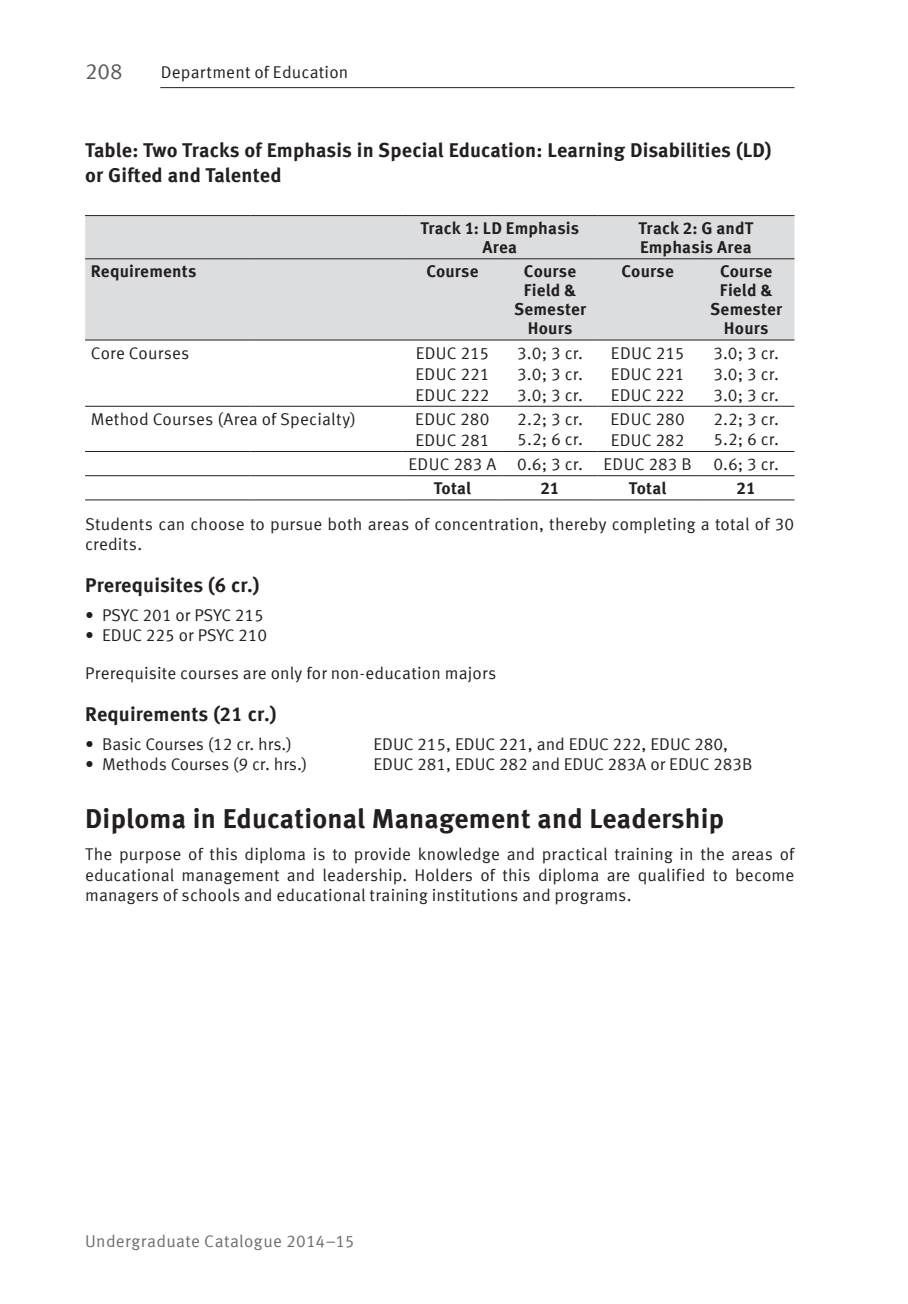
<style>
.page{position:relative;width:908px;height:1304px;background:#fff}
.page>*{position:absolute;margin:0;border:0;box-sizing:border-box;transform-origin:0 0}
.t1{font:700 27.4px "Meta Offc Pro";letter-spacing:.01em;color:#231f20}
.t2{font:22px "Meta Offc Pro Norm";color:#57585a}
.t3{font:700 20px/25px "Meta Offc Pro";letter-spacing:.01em;color:#231f20}
.t4{font:17px/21px "Meta Offc Pro Norm";letter-spacing:.005em;color:#231f20}
.t5{font:700 17px/19px "Meta Offc Pro";letter-spacing:.01em;color:#231f20;text-align:center}
.t6{font:17px "Meta Offc Pro Norm";letter-spacing:.02em;color:#6c6d70}
</style>
<div class="page">
<hr style="left:160px;top:87px;width:634px;height:1px;background:#231f20">
<div style="left:85px;top:216px;width:709px;height:124px;background:#dcdddf"></div>
<hr style="left:85px;top:215px;width:165px;height:1px;background:#231f20">
<hr style="left:250px;top:215px;width:152px;height:1px;background:#231f20">
<hr style="left:402px;top:215px;width:100px;height:1px;background:#231f20">
<hr style="left:502px;top:215px;width:95px;height:1px;background:#231f20">
<hr style="left:597px;top:215px;width:100px;height:1px;background:#231f20">
<hr style="left:697px;top:215px;width:97px;height:1px;background:#231f20">
<hr style="left:85px;top:258px;width:165px;height:1px;background:#231f20">
<hr style="left:250px;top:258px;width:152px;height:1px;background:#231f20">
<hr style="left:402px;top:258px;width:100px;height:1px;background:#231f20">
<hr style="left:502px;top:258px;width:95px;height:1px;background:#231f20">
<hr style="left:597px;top:258px;width:100px;height:1px;background:#231f20">
<hr style="left:697px;top:258px;width:97px;height:1px;background:#231f20">
<hr style="left:85px;top:451px;width:165px;height:1px;background:#231f20">
<hr style="left:250px;top:451px;width:152px;height:1px;background:#231f20">
<hr style="left:402px;top:451px;width:100px;height:1px;background:#231f20">
<hr style="left:502px;top:451px;width:95px;height:1px;background:#231f20">
<hr style="left:597px;top:451px;width:100px;height:1px;background:#231f20">
<hr style="left:697px;top:451px;width:97px;height:1px;background:#231f20">
<hr style="left:85px;top:475px;width:165px;height:1px;background:#231f20">
<hr style="left:250px;top:475px;width:152px;height:1px;background:#231f20">
<hr style="left:402px;top:475px;width:100px;height:1px;background:#231f20">
<hr style="left:502px;top:475px;width:95px;height:1px;background:#231f20">
<hr style="left:597px;top:475px;width:100px;height:1px;background:#231f20">
<hr style="left:697px;top:475px;width:97px;height:1px;background:#231f20">
<hr style="left:85px;top:500px;width:165px;height:1px;background:#231f20">
<hr style="left:250px;top:500px;width:152px;height:1px;background:#231f20">
<hr style="left:402px;top:500px;width:100px;height:1px;background:#231f20">
<hr style="left:502px;top:500px;width:95px;height:1px;background:#231f20">
<hr style="left:597px;top:500px;width:100px;height:1px;background:#231f20">
<hr style="left:697px;top:500px;width:97px;height:1px;background:#231f20">
<hr style="left:85px;top:340px;width:165px;height:1px;background:#231f20">
<hr style="left:250px;top:340px;width:152px;height:1px;background:#231f20">
<hr style="left:402px;top:340px;width:100px;height:1px;background:#231f20">
<hr style="left:502px;top:340px;width:95px;height:1px;background:#231f20">
<hr style="left:597px;top:340px;width:100px;height:1px;background:#231f20">
<hr style="left:697px;top:340px;width:97px;height:1px;background:#231f20">
<hr style="left:85px;top:406px;width:165px;height:1px;background:#231f20">
<hr style="left:250px;top:406px;width:152px;height:1px;background:#231f20">
<hr style="left:402px;top:406px;width:100px;height:1px;background:#231f20">
<hr style="left:502px;top:406px;width:95px;height:1px;background:#231f20">
<hr style="left:597px;top:406px;width:100px;height:1px;background:#231f20">
<hr style="left:697px;top:406px;width:97px;height:1px;background:#231f20">
<p class="t2" style="left:85px;top:55px;width:39px">208</p>
<p class="t4" style="left:161px;top:60px;width:189px">Department of Education</p>
<p class="t3" style="left:85px;top:136px;width:687px">Table: Two Tracks of Emphasis in Special Education: Learning Disabilities (LD) or Gifted and Talented</p>
<p class="t5" style="left:420px;top:218px;width:160px">Track 1: LD Emphasis<br>Area</p>
<p class="t5" style="left:638px;top:218px;width:116px;text-align:left">Track 2: G andT<br>Emphasis Area</p>
<p class="t5" style="left:91px;top:261px;width:107px">Requirements</p>
<p class="t5" style="left:426px;top:261px;width:54px">Course</p>
<p class="t5" style="left:514px;top:261px;width:74px">Course<br>Field &amp;<br>Semester<br>Hours</p>
<p class="t5" style="left:621px;top:261px;width:54px">Course</p>
<p class="t5" style="left:710px;top:261px;width:74px">Course<br>Field &amp;<br>Semester<br>Hours</p>
<p class="t4" style="left:91px;top:341px;width:100px">Core Courses</p>
<p class="t4" style="left:415px;top:341px;width:75px;text-align:justify">EDUC 215<br>EDUC 221<br>EDUC 222</p>
<p class="t4" style="left:517px;top:341px;width:67px;text-align:justify">3.0; 3 cr.<br>3.0; 3 cr.<br>3.0; 3 cr.</p>
<p class="t4" style="left:610px;top:341px;width:75px;text-align:justify">EDUC 215<br>EDUC 221<br>EDUC 222</p>
<p class="t4" style="left:713px;top:341px;width:67px;text-align:justify">3.0; 3 cr.<br>3.0; 3 cr.<br>3.0; 3 cr.</p>
<p class="t4" style="left:91px;top:407px;width:266px">Method Courses (Area of Specialty)</p>
<p class="t4" style="left:415px;top:407px;width:76px">EDUC 280<br>EDUC 281</p>
<p class="t4" style="left:517px;top:408px;width:67px;line-height:20px">2.2; 3 cr.<br>5.2; 6 cr.</p>
<p class="t4" style="left:610px;top:407px;width:76px">EDUC 280<br>EDUC 282</p>
<p class="t4" style="left:713px;top:408px;width:67px;line-height:20px">2.2; 3 cr.<br>5.2; 6 cr.</p>
<p class="t4" style="left:408px;top:453px;width:284px">EDUC 283 A 0.6; 3 cr. EDUC 283 B</p>
<p class="t4" style="left:713px;top:453px;width:67px">0.6; 3 cr.</p>
<p class="t5" style="left:433px;top:478px;width:39px">Total</p>
<p class="t5" style="left:540px;top:478px;width:21px">21</p>
<p class="t5" style="left:628px;top:478px;width:39px">Total</p>
<p class="t5" style="left:736px;top:478px;width:21px">21</p>
<p class="t4" style="left:85px;top:512px;width:710px;line-height:20.4px">Students can choose to pursue both areas of concentration, thereby completing a total of 30 credits.</p>
<p class="t3" style="left:85px;top:571px;width:176px">Prerequisites (6 cr.)</p>
<p class="t4" style="left:85px;top:603px;width:180px">• PSYC 201 or PSYC 215</p>
<p class="t4" style="left:85px;top:616px;width:412px;line-height:37.4px">• EDUC 225 or PSYC 210<br>Prerequisite courses are only for non-education majors</p>
<p class="t3" style="left:85px;top:700px;width:193px">Requirements (21 cr.)</p>
<p class="t4" style="left:85px;top:732px;width:208px">• Basic Courses (12 cr. hrs.)</p>
<p class="t4" style="left:373px;top:732px;width:356px">EDUC 215, EDUC 221, and EDUC 222, EDUC 280,</p>
<p class="t4" style="left:85px;top:753px;width:224px">• Methods Courses (9 cr. hrs.)</p>
<p class="t4" style="left:373px;top:753px;width:380px">EDUC 281, EDUC 282 and EDUC 283A or EDUC 283B</p>
<h1 class="t1" style="left:85px;top:797px;width:640px">Diploma in Educational Management and Leadership</h1>
<p class="t4" style="left:85px;top:843px;width:710px;line-height:20.4px;text-align:justify">The purpose of this diploma is to provide knowledge and practical training in the areas of educational management and leadership. Holders of this diploma are qualified to become managers of schools and educational training institutions and programs.</p>
<p class="t6" style="left:85px;top:1229px;width:271px">Undergraduate Catalogue 2014–15</p>
</div>
